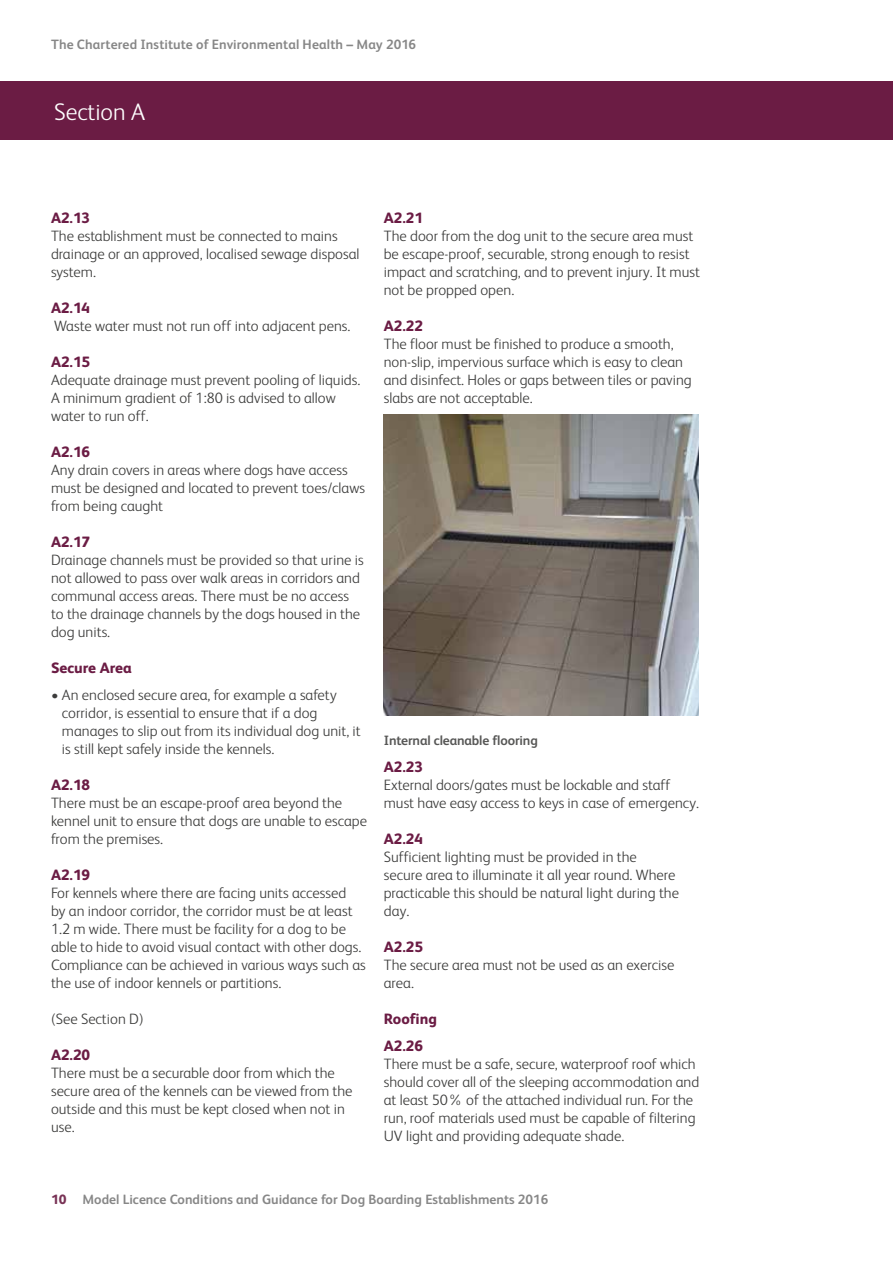
<style>
.page{position:relative;width:893px;height:1263px;background:#fff}
.page>*{position:absolute;margin:0;border:0;box-sizing:border-box;transform-origin:0 0}
.t1{font:300 24px "FS Albert";color:#fff}
.t2{font:300 15px/18px "FS Albert";color:#3c3c3b}
.t3{font:800 15px/27px "FS Albert";color:#6b1c44}
.t4{font:700 13.5px "FS Albert";color:#878787}
.t5{font:700 13.5px "FS Albert";letter-spacing:-.01em;color:#575756}
.s1{font-weight:800;color:#793356}
</style>
<div class="page">
<div style="left:0;top:81px;width:893px;height:59px;background:#6b1c44"></div>
<img style="left:384px;top:414px;width:315px;height:301px">
<p class="t4" style="left:51px;top:36px;width:367px">The Chartered Institute of Environmental Health – May 2016</p>
<h1 class="t1" style="left:54px;top:98px;width:92px">Section A</h1>
<p class="t3" style="left:51px;top:204px;width:41px">A2.13</p>
<p class="t2" style="left:51px;top:227px;width:310px">The establishment must be connected to mains drainage or an approved, localised sewage disposal system.</p>
<p class="t3" style="left:51px;top:294px;width:41px">A2.14</p>
<p class="t2" style="left:54px;top:317px;width:298px">Waste water must not run off into adjacent pens.</p>
<p class="t3" style="left:51px;top:348px;width:41px">A2.15</p>
<p class="t2" style="left:51px;top:371px;width:311px">Adequate drainage must prevent pooling of liquids.<br>A minimum gradient of 1:80 is advised to allow water to run off.</p>
<p class="t3" style="left:51px;top:438px;width:41px">A2.16</p>
<p class="t2" style="left:51px;top:461px;width:316px">Any drain covers in areas where dogs have access must be designed and located to prevent toes/claws from being caught</p>
<p class="t3" style="left:51px;top:528px;width:41px">A2.17</p>
<p class="t2" style="left:51px;top:551px;width:314px">Drainage channels must be provided so that urine is not allowed to pass over walk areas in corridors and communal access areas. There must be no access to the drainage channels by the dogs housed in the dog units.</p>
<p class="t3" style="left:51px;top:654px;width:82px">Secure Area</p>
<p class="t2" style="left:62px;top:686px;width:300px;text-indent:-11px">• An enclosed secure area, for example a safety corridor, is essential to ensure that if a dog manages to slip out from its individual dog unit, it is still kept safely inside the kennels.</p>
<p class="t3" style="left:51px;top:771px;width:41px">A2.18</p>
<p class="t2" style="left:51px;top:794px;width:318px">There must be an escape-proof area beyond the kennel unit to ensure that dogs are unable to escape from the premises.</p>
<p class="t3" style="left:51px;top:861px;width:41px">A2.19</p>
<p class="t2" style="left:51px;top:884px;width:316px">For kennels where there are facing units accessed<br>by an indoor corridor, the corridor must be at least 1.2 m wide. There must be facility for a dog to be able to hide to avoid visual contact with other dogs.<br>Compliance can be achieved in various ways such as the use of indoor kennels or partitions.</p>
<p class="t2" style="left:51px;top:1010px;width:94px">(See Section D)</p>
<p class="t3" style="left:51px;top:1041px;width:41px">A2.20</p>
<p class="t2" style="left:51px;top:1064px;width:303px">There must be a securable door from which the secure area of the kennels can be viewed from the outside and this must be kept closed when not in use.</p>
<p class="t3" style="left:384px;top:204px;width:41px">A2.21</p>
<p class="t2" style="left:384px;top:227px;width:318px">The door from the dog unit to the secure area must be escape-proof, securable, strong enough to resist impact and scratching, and to prevent injury. It must not be propped open.</p>
<p class="t3" style="left:384px;top:312px;width:41px">A2.22</p>
<p class="t2" style="left:384px;top:335px;width:309px">The floor must be finished to produce a smooth, non-slip, impervious surface which is easy to clean and disinfect. Holes or gaps between tiles or paving slabs are not acceptable.</p>
<p class="t5" style="left:384px;top:732px;width:156px">Internal cleanable flooring</p>
<p class="t3" style="left:384px;top:753px;width:41px">A2.23</p>
<p class="t2" style="left:384px;top:776px;width:317px">External doors/gates must be lockable and staff must have easy access to keys in case of emergency.</p>
<p class="t3" style="left:384px;top:825px;width:41px">A2.24</p>
<p class="t2" style="left:384px;top:848px;width:297px">Sufficient lighting must be provided in the secure area to illuminate it all year round. Where practicable this should be natural light during the day.</p>
<p class="t3" style="left:384px;top:933px;width:41px">A2.25</p>
<p class="t2" style="left:384px;top:956px;width:292px">The secure area must not be used as an exercise area.</p>
<p class="t3" style="left:384px;top:1005px;width:55px">Roofing<br>A2.26</p>
<p class="t2" style="left:384px;top:1055px;width:317px">There must be a safe, secure, waterproof roof which should cover all of the sleeping accommodation and at least 50% of the attached individual run. For the run, roof materials used must be capable of filtering UV light and providing adequate shade.</p>
<p class="t4" style="left:51px;top:1191px;width:499px"><span class="s1">10</span> Model Licence Conditions and Guidance for Dog Boarding Establishments 2016</p>
</div>
